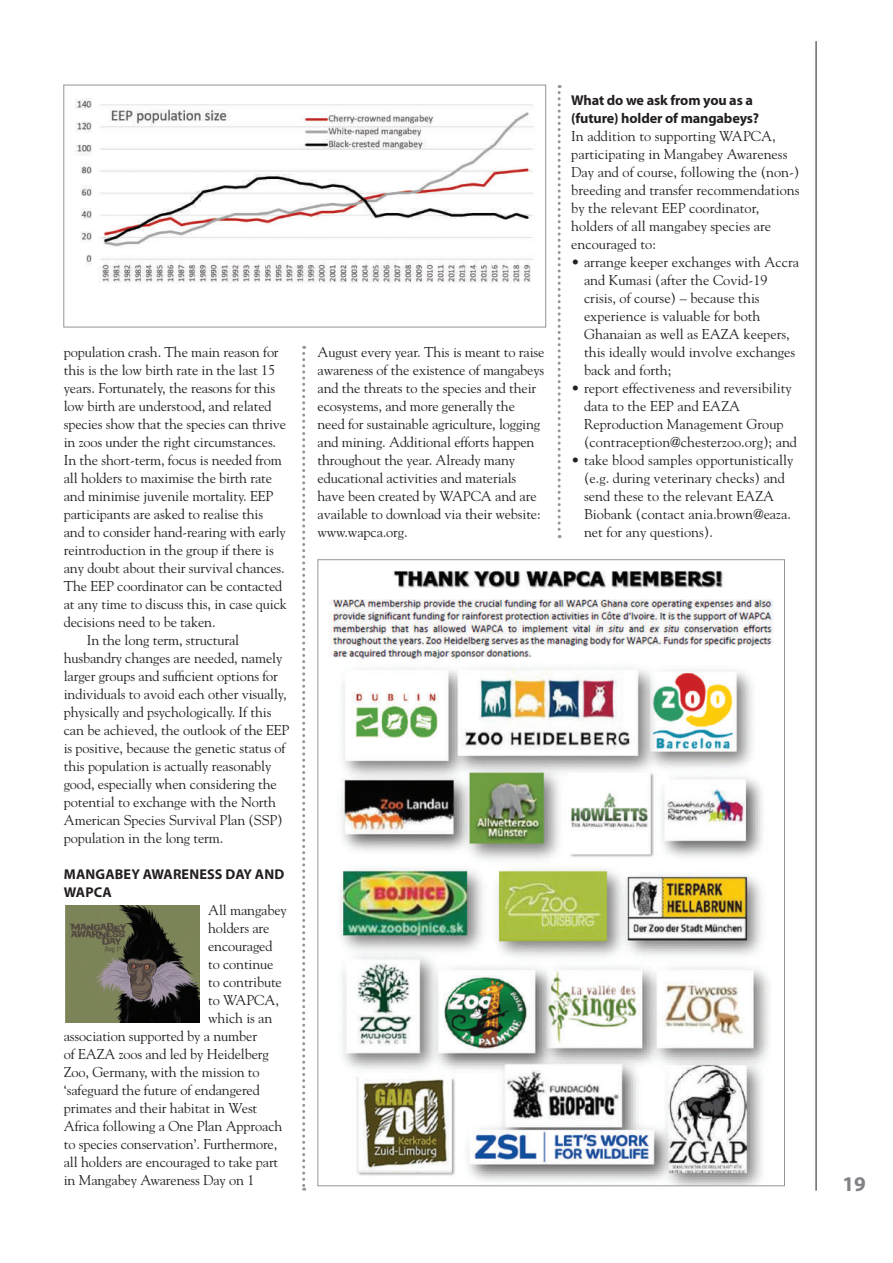
<style>
.page{position:relative;width:893px;height:1263px;background:#fff}
.page>*{position:absolute;margin:0;border:0;box-sizing:border-box;transform-origin:0 0}
.t1{font:700 21px "Myriad Pro";color:#808285}
.t2{font:14.25px/18px "Goudy";letter-spacing:-.01em;color:#231f20}
.t3{font:700 14.25px/18px "Myriad Pro";letter-spacing:-.01em;color:#231f20}
.t4{font:700 14.25px/18px "Myriad Pro";letter-spacing:.01em;color:#231f20}
</style>
<div class="page">
<hr style="left:816px;top:41px;width:1px;height:1150px;background:#231f20">
<svg style="left:302px;top:346px;width:3px;height:845px"></svg>
<svg style="left:558px;top:85px;width:3px;height:453px"></svg>
<img style="left:74px;top:99px;width:459px;height:184px">
<div style="left:63px;top:85px;width:483px;height:242px;border:1px solid #939598"></div>
<img style="left:65px;top:905px;width:135px;height:118px">
<img style="left:329px;top:570px;width:444px;height:614px">
<p class="t2" style="left:64px;top:343px;width:216px">population crash. The main reason for</p>
<p class="t2" style="left:64px;top:361px;width:213px">this is the low birth rate in the last 15</p>
<p class="t2" style="left:64px;top:379px;width:213px">years. Fortunately, the reasons for this</p>
<p class="t2" style="left:64px;top:397px;width:209px">low birth are understood, and related</p>
<p class="t2" style="left:64px;top:415px;width:224px">species show that the species can thrive</p>
<p class="t2" style="left:64px;top:433px;width:214px">in zoos under the right circumstances.</p>
<p class="t2" style="left:64px;top:451px;width:220px">In the short-term, focus is needed from</p>
<p class="t2" style="left:64px;top:469px;width:210px">all holders to maximise the birth rate</p>
<p class="t2" style="left:64px;top:487px;width:211px">and minimise juvenile mortality. EEP</p>
<p class="t2" style="left:64px;top:505px;width:201px">participants are asked to realise this</p>
<p class="t2" style="left:64px;top:523px;width:224px">and to consider hand-rearing with early</p>
<p class="t2" style="left:64px;top:541px;width:212px">reintroduction in the group if there is</p>
<p class="t2" style="left:64px;top:559px;width:222px">any doubt about their survival chances.</p>
<p class="t2" style="left:64px;top:577px;width:220px">The EEP coordinator can be contacted</p>
<p class="t2" style="left:64px;top:595px;width:225px">at any time to discuss this, in case quick</p>
<p class="t2" style="left:64px;top:613px;width:153px">decisions need to be taken.</p>
<p class="t2" style="left:87px;top:631px;width:154px">In the long term, structural</p>
<p class="t2" style="left:64px;top:649px;width:220px">husbandry changes are needed, namely</p>
<p class="t2" style="left:64px;top:667px;width:216px">larger groups and sufficient options for</p>
<p class="t2" style="left:64px;top:685px;width:224px">individuals to avoid each other visually,</p>
<p class="t2" style="left:64px;top:703px;width:209px">physically and psychologically. If this</p>
<p class="t2" style="left:64px;top:721px;width:227px">can be achieved, the outlook of the EEP</p>
<p class="t2" style="left:64px;top:739px;width:223px">is positive, because the genetic status of</p>
<p class="t2" style="left:64px;top:757px;width:209px">this population is actually reasonably</p>
<p class="t2" style="left:64px;top:775px;width:215px">good, especially when considering the</p>
<p class="t2" style="left:64px;top:793px;width:214px">potential to exchange with the North</p>
<p class="t2" style="left:64px;top:811px;width:221px">American Species Survival Plan (SSP)</p>
<p class="t2" style="left:64px;top:829px;width:161px">population in the long term.</p>
<p class="t4" style="left:64px;top:865px;width:222px">MANGABEY AWARENESS DAY AND<br>WAPCA</p>
<p class="t2" style="left:208px;top:901px;width:80px">All mangabey</p>
<p class="t2" style="left:208px;top:919px;width:63px">holders are</p>
<p class="t2" style="left:208px;top:937px;width:66px">encouraged</p>
<p class="t2" style="left:208px;top:955px;width:67px">to continue</p>
<p class="t2" style="left:208px;top:973px;width:75px">to contribute</p>
<p class="t2" style="left:208px;top:991px;width:72px">to WAPCA,</p>
<p class="t2" style="left:208px;top:1009px;width:66px">which is an</p>
<p class="t2" style="left:64px;top:1027px;width:195px">association supported by a number</p>
<p class="t2" style="left:64px;top:1045px;width:207px">of EAZA zoos and led by Heidelberg</p>
<p class="t2" style="left:64px;top:1063px;width:197px">Zoo, Germany, with the mission to</p>
<p class="t2" style="left:64px;top:1081px;width:198px">‘safeguard the future of endangered</p>
<p class="t2" style="left:64px;top:1099px;width:195px">primates and their habitat in West</p>
<p class="t2" style="left:64px;top:1117px;width:220px">Africa following a One Plan Approach</p>
<p class="t2" style="left:64px;top:1135px;width:215px">to species conservation’. Furthermore,</p>
<p class="t2" style="left:64px;top:1153px;width:216px">all holders are encouraged to take part</p>
<p class="t2" style="left:64px;top:1171px;width:192px">in Mangabey Awareness Day on 1</p>
<p class="t2" style="left:317px;top:343px;width:228px">August every year. This is meant to raise awareness of the existence of mangabeys and the threats to the species and their ecosystems, and more generally the need for sustainable agriculture, logging and mining. Additional efforts happen throughout the year. Already many educational activities and materials have been created by WAPCA and are available to download via their website: www.wapca.org.</p>
<p class="t3" style="left:571px;top:91px;width:189px">What do we ask from you as a (future) holder of mangabeys?</p>
<p class="t2" style="left:571px;top:127px;width:230px">In addition to supporting WAPCA, participating in Mangabey Awareness Day and of course, following the (non-) breeding and transfer recommendations by the relevant EEP coordinator, holders of all mangabey species are encouraged to:</p>
<p class="t2" style="left:584px;top:253px;width:217px;text-indent:-13px">• arrange keeper exchanges with Accra and Kumasi (after the Covid-19 crisis, of course) – because this experience is valuable for both<br>Ghanaian as well as EAZA keepers, this ideally would involve exchanges back and forth;</p>
<p class="t2" style="left:584px;top:378px;width:215px;text-indent:-13px">• report effectiveness and reversibility data to the EEP and EAZA Reproduction Management Group (contraception@chesterzoo.org); and</p>
<p class="t2" style="left:584px;top:450px;width:211px;text-indent:-13px">• take blood samples opportunistically (e.g. during veterinary checks) and send these to the relevant EAZA Biobank (contact ania.brown@eaza. net for any questions).</p>
<h1 class="t1" style="left:842px;top:1170px;width:25px">19</h1>
</div>
